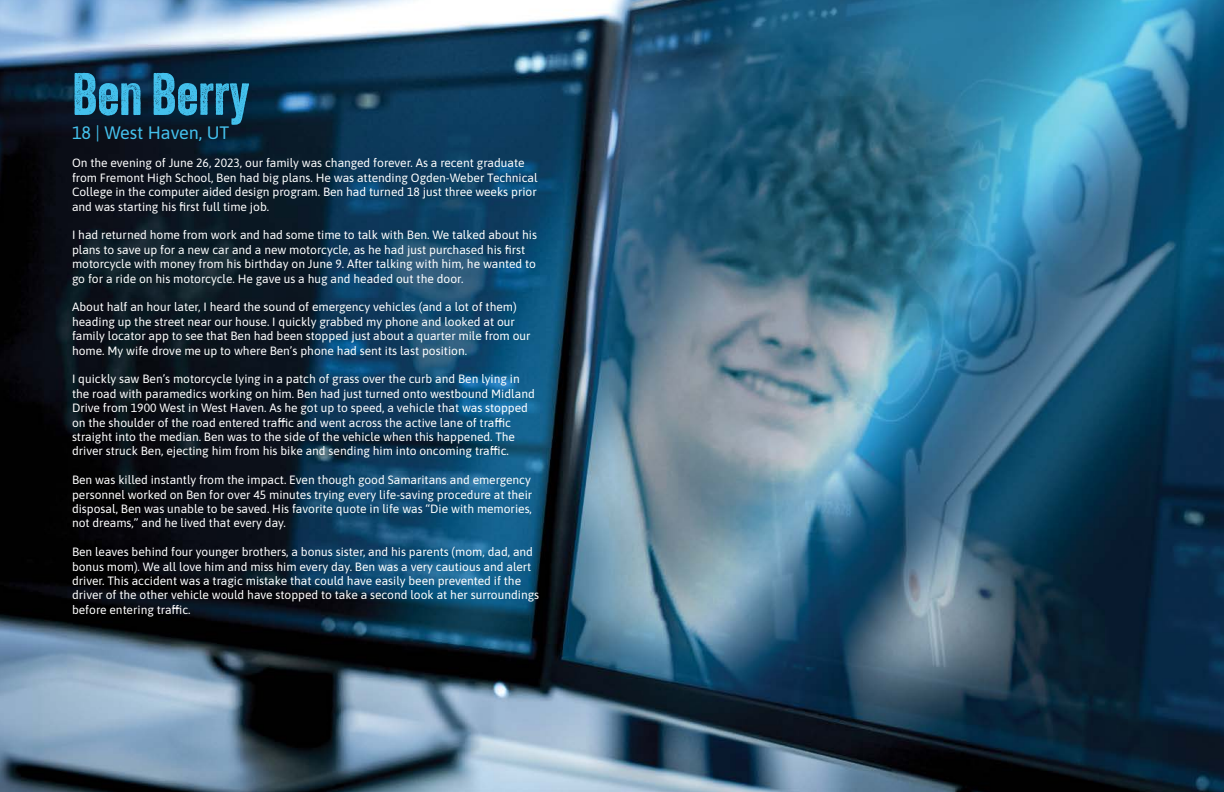
<style>
.page{position:relative;width:1224px;height:792px;background:#fff}
.page>*{position:absolute;margin:0;border:0;box-sizing:border-box;transform-origin:0 0}
.t1{font:58px "Veneer";color:#44c1ed}
.t2{font:18px "Asap";color:#44c1ed}
.t3{font:12px/14.4px "Asap";color:#fff}
</style>
<div class="page">
<img style="left:0;top:0;width:1224px;height:792px">
<h1 class="t1" style="left:72px;top:59px;width:179px">Ben Berry</h1>
<h2 class="t2" style="left:72px;top:120px;width:159px">18 | West Haven, UT</h2>
<p class="t3" style="left:72px;top:155px;width:467px">On the evening of June 26, 2023, our family was changed forever. As a recent graduate from Fremont High School, Ben had big plans. He was attending Ogden-Weber Technical College in the computer aided design program. Ben had turned 18 just three weeks prior and was starting his first full time job.</p>
<p class="t3" style="left:72px;top:227px;width:467px">I had returned home from work and had some time to talk with Ben. We talked about his plans to save up for a new car and a new motorcycle, as he had just purchased his first motorcycle with money from his birthday on June 9. After talking with him, he wanted to go for a ride on his motorcycle. He gave us a hug and headed out the door.</p>
<p class="t3" style="left:72px;top:299px;width:460px">About half an hour later, I heard the sound of emergency vehicles (and a lot of them) heading up the street near our house. I quickly grabbed my phone and looked at our family locator app to see that Ben had been stopped just about a quarter mile from our home. My wife drove me up to where Ben’s phone had sent its last position.</p>
<p class="t3" style="left:72px;top:371px;width:464px">I quickly saw Ben’s motorcycle lying in a patch of grass over the curb and Ben lying in the road with paramedics working on him. Ben had just turned onto westbound Midland Drive from 1900 West in West Haven. As he got up to speed, a vehicle that was stopped on the shoulder of the road entered traffic and went across the active lane of traffic straight into the median. Ben was to the side of the vehicle when this happened. The driver struck Ben, ejecting him from his bike and sending him into oncoming traffic.</p>
<p class="t3" style="left:72px;top:472px;width:462px;text-align:justify">Ben was killed instantly from the impact. Even though good Samaritans and emergency personnel worked on Ben for over 45 minutes trying every life-saving procedure at their disposal, Ben was unable to be saved. His favorite quote in life was “Die with memories, not dreams,” and he lived that every day.</p>
<p class="t3" style="left:72px;top:544px;width:469px">Ben leaves behind four younger brothers, a bonus sister, and his parents (mom, dad, and bonus mom). We all love him and miss him every day. Ben was a very cautious and alert driver. This accident was a tragic mistake that could have easily been prevented if the driver of the other vehicle would have stopped to take a second look at her surroundings before entering traffic.</p>
</div>
